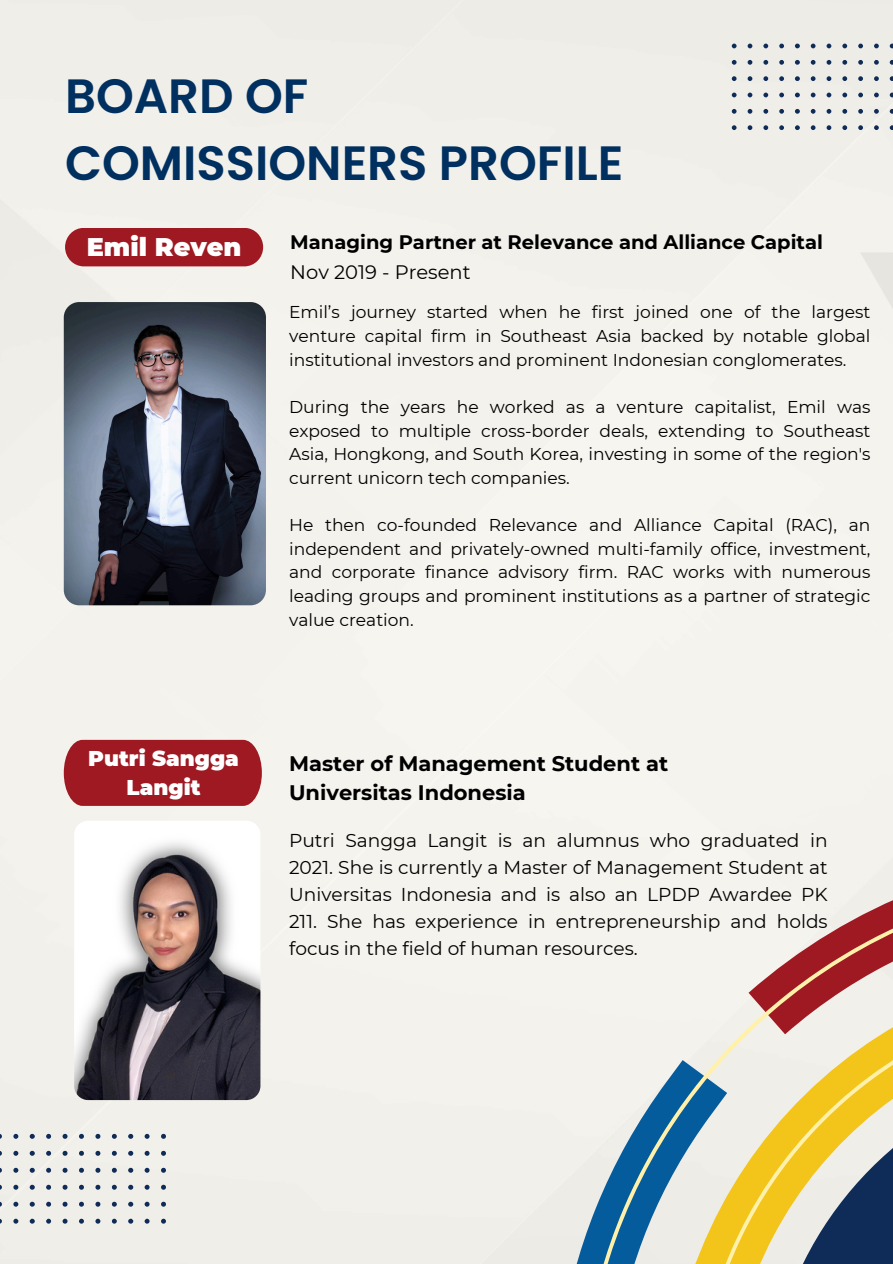
<style>
.page{position:relative;width:893px;height:1264px;background:#fff}
.page>*{position:absolute;margin:0;border:0;box-sizing:border-box;transform-origin:0 0}
.t1{font:600 48.15px/66.6px "Poppins";color:#003060}
.t2{font:900 25.5px "Montserrat";color:#fff}
.t3{font:900 21.45px/29.2px "Montserrat";color:#fff;text-align:center}
.t4{font:700 21px/29.2px "Montserrat";color:#000}
.t5{font:700 19.5px "Montserrat";color:#000}
.t6{font:19.5px "Montserrat";color:#000}
.t7{font:18.6px/27px "Montserrat";color:#000;text-align:justify}
.t8{font:17.1px/23.7px "Montserrat";color:#000;text-align:justify}
</style>
<div class="page">
<div style="left:0;top:0;width:892px;height:1263px;background:#f4f2ec"></div>
<div style="left:65px;top:228px;width:198px;height:38px;background:#9f1922;border-radius:19px"></div>
<svg style="left:731px;top:44px;width:161px;height:86px;background:#dddddc"></svg>
<svg style="left:0;top:1133px;width:166px;height:90px;background:#dededd"></svg>
<svg style="left:64px;top:739px;width:198px;height:67px;background:#a3242c"></svg>
<img style="left:64px;top:302px;width:202px;height:303px;border-radius:15px">
<img style="left:74px;top:820px;width:186px;height:280px;border-radius:14px">
<div style="left:748px;top:856px;width:144px;height:26px;background:#f4f2ec"></div>
<div style="left:559px;top:1060px;width:26px;height:203px;background:#f2f0eb"></div>
<svg style="left:585px;top:882px;width:307px;height:381px;background:#ccc5b3"></svg>
<h1 class="t1" style="left:65px;top:63px;width:560px">BOARD OF<br>COMISSIONERS PROFILE</h1>
<p class="t2" style="left:87px;top:231px;width:156px">Emil Reven</p>
<p class="t3" style="left:88px;top:743px;width:152px">Putri Sangga<br>Langit</p>
<p class="t5" style="left:290px;top:230px;width:534px">Managing Partner at Relevance and Alliance Capital</p>
<h3 class="t6" style="left:290px;top:260px;width:182px">Nov 2019 - Present</h3>
<h2 class="t8" style="left:289px;top:300px;width:582px">Emil’s journey started when he first joined one of the largest venture capital firm in Southeast Asia backed by notable global institutional investors and prominent Indonesian conglomerates.</h2>
<h3 class="t8" style="left:289px;top:395px;width:582px">During the years he worked as a venture capitalist, Emil was exposed to multiple cross-border deals, extending to Southeast Asia, Hongkong, and South Korea, investing in some of the region's current unicorn tech companies.</h3>
<h4 class="t8" style="left:289px;top:513px;width:582px">He then co-founded Relevance and Alliance Capital (RAC), an independent and privately-owned multi-family office, investment, and corporate finance advisory firm. RAC works with numerous leading groups and prominent institutions as a partner of strategic value creation.</h4>
<p class="t4" style="left:289px;top:748px;width:380px">Master of Management Student at<br>Universitas Indonesia</p>
<p class="t7" style="left:289px;top:827px;width:540px">Putri Sangga Langit is an alumnus who graduated in 2021. She is currently a Master of Management Student at Universitas Indonesia and is also an LPDP Awardee PK 211. She has experience in entrepreneurship and holds focus in the field of human resources.</p>
</div>
